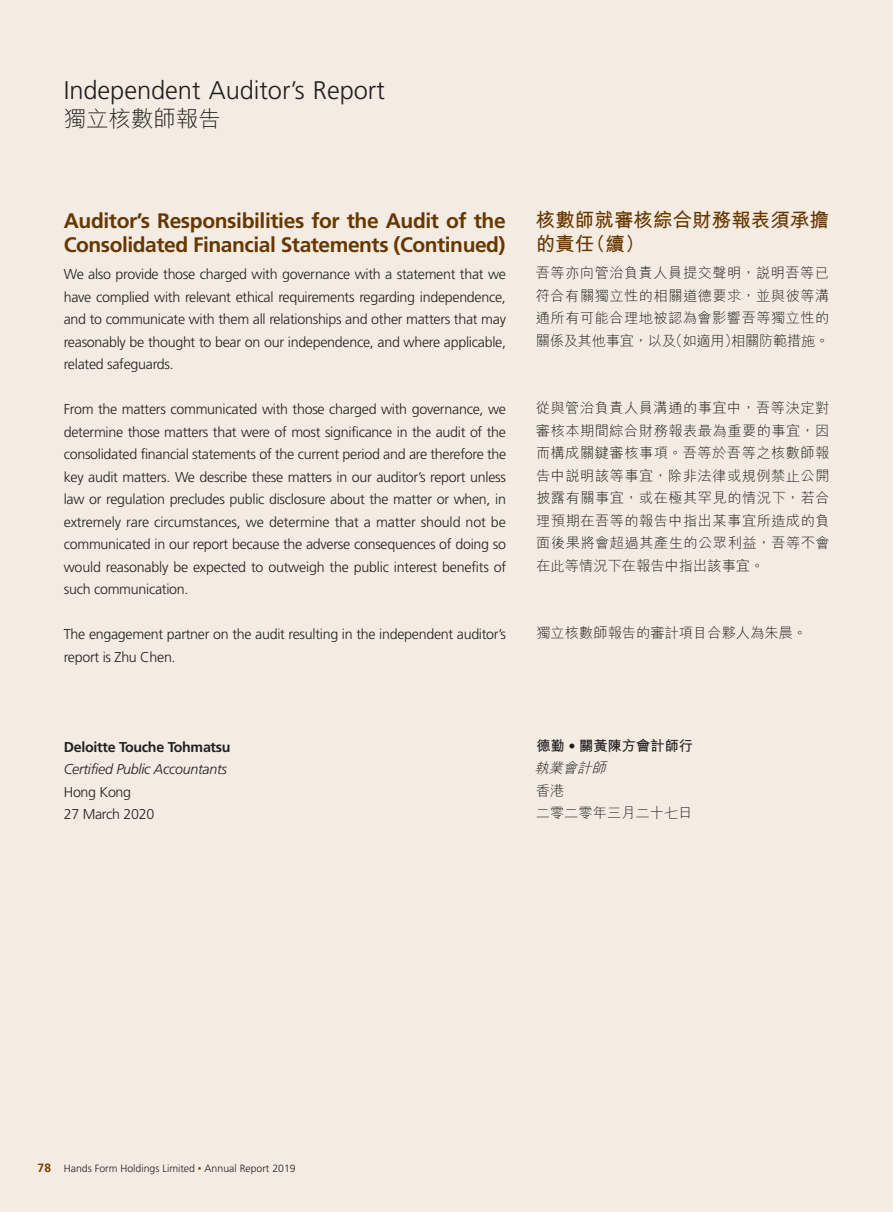
<style>
.page{position:relative;width:893px;height:1212px;background:#fff}
.page>*{position:absolute;margin:0;border:0;box-sizing:border-box;transform-origin:0 0}
.t1{font:300 25.5px "Frutiger LT Std";letter-spacing:-.005em;color:#231f20}
.t2{font:300 22.5px "M Hei HK";letter-spacing:-.005em;color:#231f20}
.t3{font:700 21px/24px "Frutiger LT Std";letter-spacing:-.02em;color:#673700}
.t4{font:700 19.5px/24px "M Hei HK";letter-spacing:.005em;color:#673700}
.t5{font:300 14.25px/22.5px "Frutiger LT Std";letter-spacing:-.02em;color:#231f20;text-align:justify}
.t6{font:300 14.25px/22.5px "M Hei HK";color:#231f20;text-align:justify}
.t7{font:italic 300 14.25px "Frutiger LT Std";letter-spacing:-.02em;color:#231f20}
.t8{font:700 14.25px "Frutiger LT Std";letter-spacing:-.02em;color:#231f20}
.t9{font:700 14.25px/22.5px "M Hei HK";color:#231f20}
.t10{font:300 10.5px "Frutiger LT Std";color:#231f20}
.s1{font-family:"Frutiger LT Std"}
.s2{font-weight:300;font-style:italic}
.s3{font-weight:700;font-size:12px;color:#754100}
.s4{font-size:7.5px;color:#754100}
</style>
<div class="page">
<div style="left:0;top:0;width:892px;height:1212px;background:#f4ece2"></div>
<h1 class="t1" style="left:64px;top:76px;width:323px">Independent Auditor’s Report</h1>
<h2 class="t2" style="left:64px;top:107px;width:159px">獨立核數師報告</h2>
<h3 class="t3" style="left:64px;top:209px;width:443px">Auditor’s Responsibilities for the Audit of the<br>Consolidated Financial Statements (Continued)</h3>
<p class="t5" style="left:64px;top:263px;width:444px">We also provide those charged with governance with a statement that we have complied with relevant ethical requirements regarding independence, and to communicate with them all relationships and other matters that may reasonably be thought to bear on our independence, and where applicable, related safeguards.</p>
<p class="t5" style="left:64px;top:398px;width:444px">From the matters communicated with those charged with governance, we determine those matters that were of most significance in the audit of the consolidated financial statements of the current period and are therefore the key audit matters. We describe these matters in our auditor’s report unless law or regulation precludes public disclosure about the matter or when, in extremely rare circumstances, we determine that a matter should not be communicated in our report because the adverse consequences of doing so would reasonably be expected to outweigh the public interest benefits of such communication.</p>
<p class="t5" style="left:64px;top:623px;width:444px">The engagement partner on the audit resulting in the independent auditor’s report is Zhu Chen.</p>
<h3 class="t4" style="left:536px;top:206px;width:295px">核數師就審核綜合財務報表須承擔的責任（續）</h3>
<p class="t6" style="left:536px;top:261px;width:295px">吾等亦向管治負責人員提交聲明，說明吾等已符合有關獨立性的相關道德要求，並與彼等溝通所有可能合理地被認為會影響吾等獨立性的關係及其他事宜，以及（如適用）相關防範措施。</p>
<p class="t6" style="left:536px;top:396px;width:295px">從與管治負責人員溝通的事宜中，吾等決定對審核本期間綜合財務報表最為重要的事宜，因而構成關鍵審核事項。吾等於吾等之核數師報告中說明該等事宜，除非法律或規例禁止公開披露有關事宜，或在極其罕見的情況下，若合理預期在吾等的報告中指出某事宜所造成的負面後果將會超過其產生的公眾利益，吾等不會在此等情況下在報告中指出該事宜。</p>
<p class="t6" style="left:536px;top:621px;width:272px">獨立核數師報告的審計項目合夥人為朱晨。</p>
<p class="t8" style="left:64px;top:738px;width:168px">Deloitte Touche Tohmatsu</p>
<p class="t7" style="left:64px;top:761px;width:165px">Certified Public Accountants</p>
<p class="t5" style="left:64px;top:781px;width:92px">Hong Kong<br>27 March 2020</p>
<p class="t9" style="left:534px;top:733px;width:160px">德勤 <span class="s1">•</span> 關黃陳方會計師行<span class="s2">執業會計師</span></p>
<p class="t6" style="left:536px;top:779px;width:158px">香港<br>二零二零年三月二十七日</p>
<p class="t10" style="left:38px;top:1162px;width:260px"><span class="s3">78</span> Hands Form Holdings Limited <span class="s4">•</span> Annual Report 2019</p>
</div>
